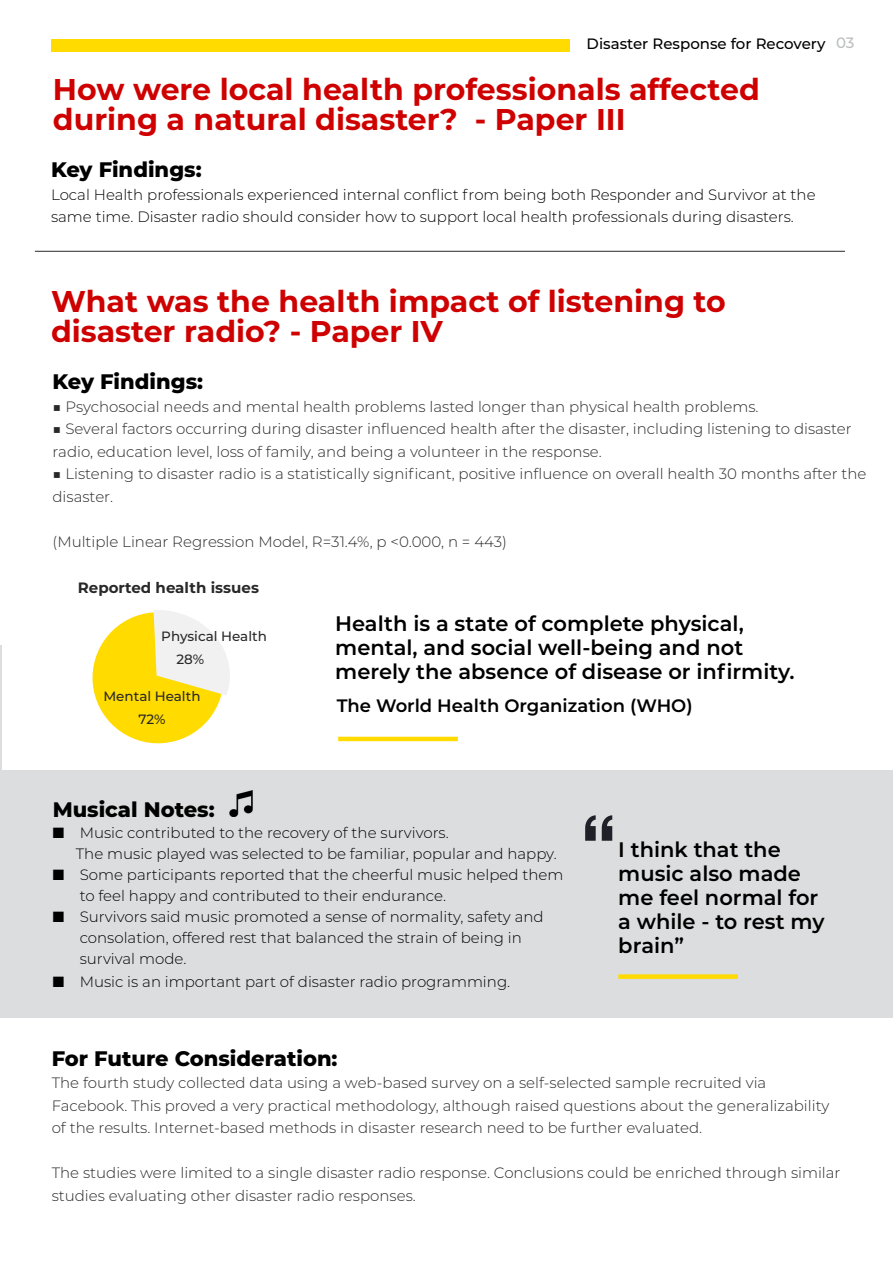
<style>
.page{position:relative;width:893px;height:1263px;background:#fff}
.page>*{position:absolute;margin:0;border:0;box-sizing:border-box;transform-origin:0 0}
.t1{font:700 30px/30px "Montserrat";color:#ce0000}
.t2{font:600 21px/24px "Montserrat";color:#000}
.t3{font:800 21px "Montserrat";color:#000}
.t4{font:600 18px "Montserrat";color:#000}
.t5{font:300 15px/22.5px "Montserrat";color:#292829}
.t6{font:300 15px/21px "Montserrat";color:#000}
.t7{font:500 15px "Montserrat";color:#000}
.t8{font:700 15px "Montserrat";color:#292829}
.t9{font:500 13.5px/22.5px "Montserrat";color:#292829}
.s1{color:#bcbec0}
</style>
<div class="page">
<svg style="left:92px;top:610px;width:138px;height:134px"></svg>
<hr style="left:35px;top:251px;width:810px;height:1px;background:#292829">
<div style="left:51px;top:39px;width:519px;height:12px;background:#ffdb00"></div>
<hr style="left:0;top:645px;width:2px;height:206px;background:#dcddde">
<div style="left:0;top:770px;width:893px;height:247px;background:#dcddde"></div>
<hr style="left:338px;top:737px;width:120px;height:4px;background:#ffdb00">
<img style="left:229px;top:791px;width:24px;height:25px">
<svg style="left:585px;top:815px;width:27px;height:26px"></svg>
<div style="left:618px;top:974px;width:120px;height:5px;background:#ffdb00"></div>
<p class="t7" style="left:587px;top:33px;width:269px">Disaster Response for Recovery <span class="s1">03</span></p>
<h1 class="t1" style="left:53px;top:73px;width:708px">How were local health professionals affected during a natural disaster? - Paper III</h1>
<h2 class="t3" style="left:51px;top:154px;width:152px">Key Findings:</h2>
<p class="t6" style="left:51px;top:183px;width:766px;line-height:22.5px">Local Health professionals experienced internal conflict from being both Responder and Survivor at the same time. Disaster radio should consider how to support local health professionals during disasters.</p>
<h1 class="t1" style="left:51px;top:285px;width:676px">What was the health impact of listening to disaster radio? - Paper IV</h1>
<h2 class="t3" style="left:53px;top:366px;width:152px">Key Findings:</h2>
<p class="t5" style="left:53px;top:395px;width:707px">■ Psychosocial needs and mental health problems lasted longer than physical health problems.</p>
<p class="t5" style="left:53px;top:417px;width:801px">■ Several factors occurring during disaster influenced health after the disaster, including listening to disaster radio, education level, loss of family, and being a volunteer in the response.</p>
<p class="t5" style="left:53px;top:462px;width:815px">■ Listening to disaster radio is a statistically significant, positive influence on overall health 30 months after the disaster.</p>
<p class="t5" style="left:53px;top:530px;width:456px">(Multiple Linear Regression Model, R=31.4%, p &lt;0.000, n = 443)</p>
<p class="t8" style="left:78px;top:577px;width:183px">Reported health issues</p>
<p class="t9" style="left:176px;top:624px;width:92px;text-indent:-15px">Physical Health<br>28%</p>
<p class="t9" style="left:103px;top:684px;width:99px;text-align:center">Mental Health<br>72%</p>
<h2 class="t2" style="left:335px;top:610px;width:461px">Health is a state of complete physical, mental, and social well-being and not merely the absence of disease or infirmity.</h2>
<p class="t4" style="left:337px;top:693px;width:358px">The World Health Organization (WHO)</p>
<h2 class="t3" style="left:53px;top:794px;width:164px">Musical Notes:</h2>
<p class="t6" style="left:76px;top:822px;width:482px;text-indent:-23px">■ Music contributed to the recovery of the survivors.<br>The music played was selected to be familiar, popular and happy.</p>
<p class="t6" style="left:80px;top:864px;width:485px;text-indent:-27px">■ Some participants reported that the cheerful music helped them to feel happy and contributed to their endurance.</p>
<p class="t6" style="left:80px;top:906px;width:466px;text-indent:-27px">■ Survivors said music promoted a sense of normality, safety and consolation, offered rest that balanced the strain of being in survival mode.</p>
<p class="t6" style="left:53px;top:970px;width:459px">■ Music is an important part of disaster radio programming.</p>
<h2 class="t2" style="left:618px;top:836px;width:208px">I think that the music also made me feel normal for a while - to rest my brain”</h2>
<h2 class="t3" style="left:52px;top:1043px;width:287px">For Future Consideration:</h2>
<p class="t5" style="left:52px;top:1071px;width:779px">The fourth study collected data using a web-based survey on a self-selected sample recruited via<br>Facebook. This proved a very practical methodology, although raised questions about the generalizability of the results. Internet-based methods in disaster research need to be further evaluated.</p>
<p class="t5" style="left:52px;top:1161px;width:790px">The studies were limited to a single disaster radio response. Conclusions could be enriched through similar studies evaluating other disaster radio responses.</p>
</div>
